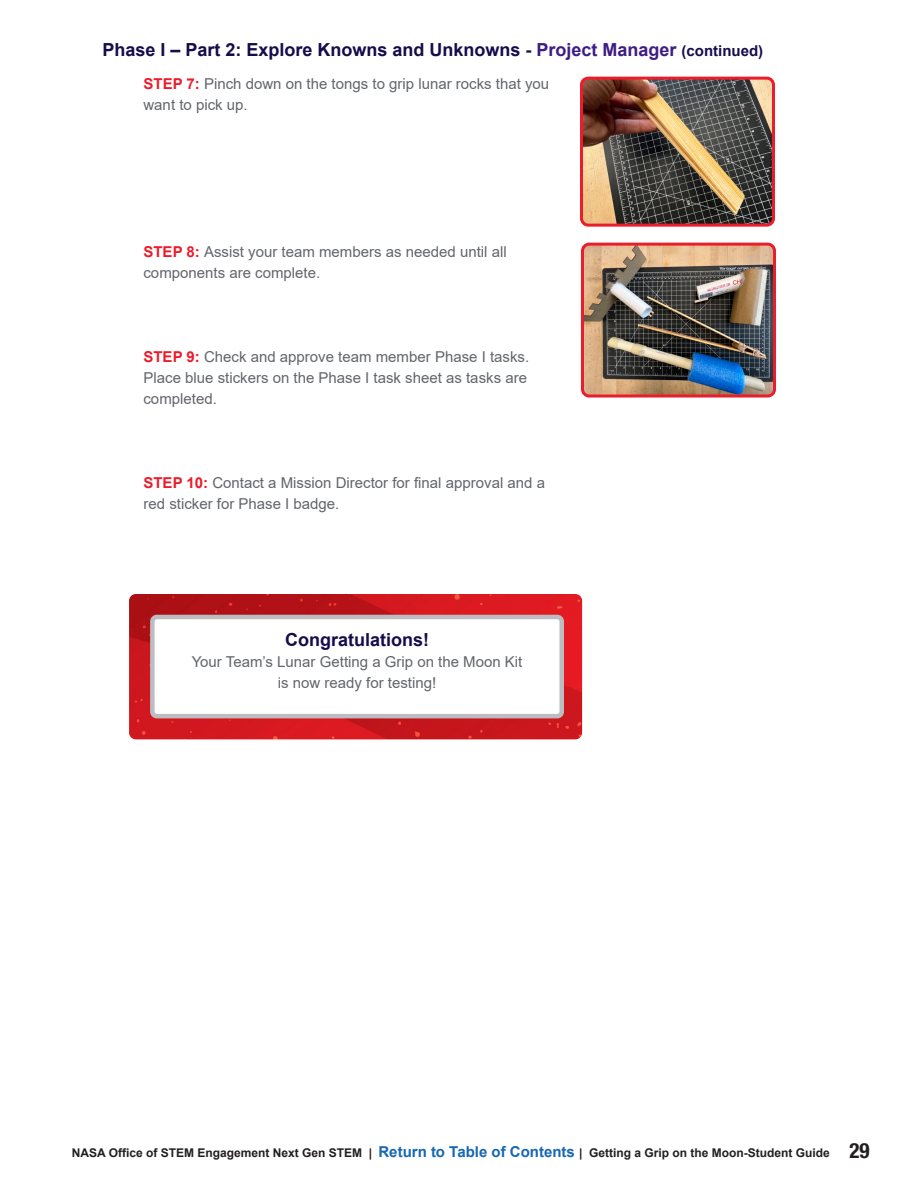
<style>
.page{position:relative;width:918px;height:1188px;background:#fff}
.page>*{position:absolute;margin:0;border:0;box-sizing:border-box;transform-origin:0 0}
.t1{font:700 18px "Arial";color:#160c4b}
.BODY{font:15px/21px "Arial";color:#62656a}
.t2{font:700 12px "Arial";color:#231f20}
.s1{color:#3f1c83}
.s2{font-size:15px}
.s3{font-weight:700;color:#eb1c2b}
.s4{font-size:15px;color:#1767b3}
.s5{font-family:"Helvetica Neue LT Std";font-stretch:condensed;font-size:21px}
</style>
<div class="page">
<img style="left:582px;top:78px;width:192px;height:145px">
<div style="left:580px;top:77px;width:195px;height:150px;border:3px solid #eb1c2b;border-radius:7px"></div>
<img style="left:582px;top:244px;width:193px;height:150px">
<div style="left:581px;top:243px;width:195px;height:155px;border:3px solid #eb1c2b;border-radius:7px"></div>
<img style="left:129px;top:594px;width:453px;height:145px">
<div style="left:152px;top:617px;width:410px;height:99px;background:#fff;border-radius:5px"></div>
<div style="left:150px;top:615px;width:414px;height:103px;border:4px solid #bcbdc0;border-radius:5px"></div>
<h2 class="t1" style="left:102px;top:37px;width:662px">Phase I – Part 2: Explore Knowns and Unknowns - <span class="s1">Project Manager</span> <span class="s2">(continued)</span></h2>
<p class="BODY" style="left:143px;top:73px;width:407px"><span class="s3">STEP 7:</span> Pinch down on the tongs to grip lunar rocks that you want to pick up.</p>
<p class="BODY" style="left:143px;top:241px;width:365px"><span class="s3">STEP 8:</span> Assist your team members as needed until all components are complete.</p>
<p class="BODY" style="left:143px;top:346px;width:387px"><span class="s3">STEP 9:</span> Check and approve team member Phase I tasks.<br>Place blue stickers on the Phase I task sheet as tasks are completed.</p>
<p class="BODY" style="left:143px;top:472px;width:403px"><span class="s3">STEP 10:</span> Contact a Mission Director for final approval and a red sticker for Phase I badge.</p>
<h2 class="t1" style="left:285px;top:627px;width:145px">Congratulations!</h2>
<p class="BODY" style="left:192px;top:651px;width:332px;text-align:center">Your Team’s Lunar Getting a Grip on the Moon Kit is now ready for testing!</p>
<p class="t2" style="left:72px;top:1145px;width:799px">NASA Office of STEM Engagement Next Gen STEM | <span class="s4">Return to Table of Contents</span> | Getting a Grip on the Moon-Student Guide <span class="s5">29</span></p>
</div>
